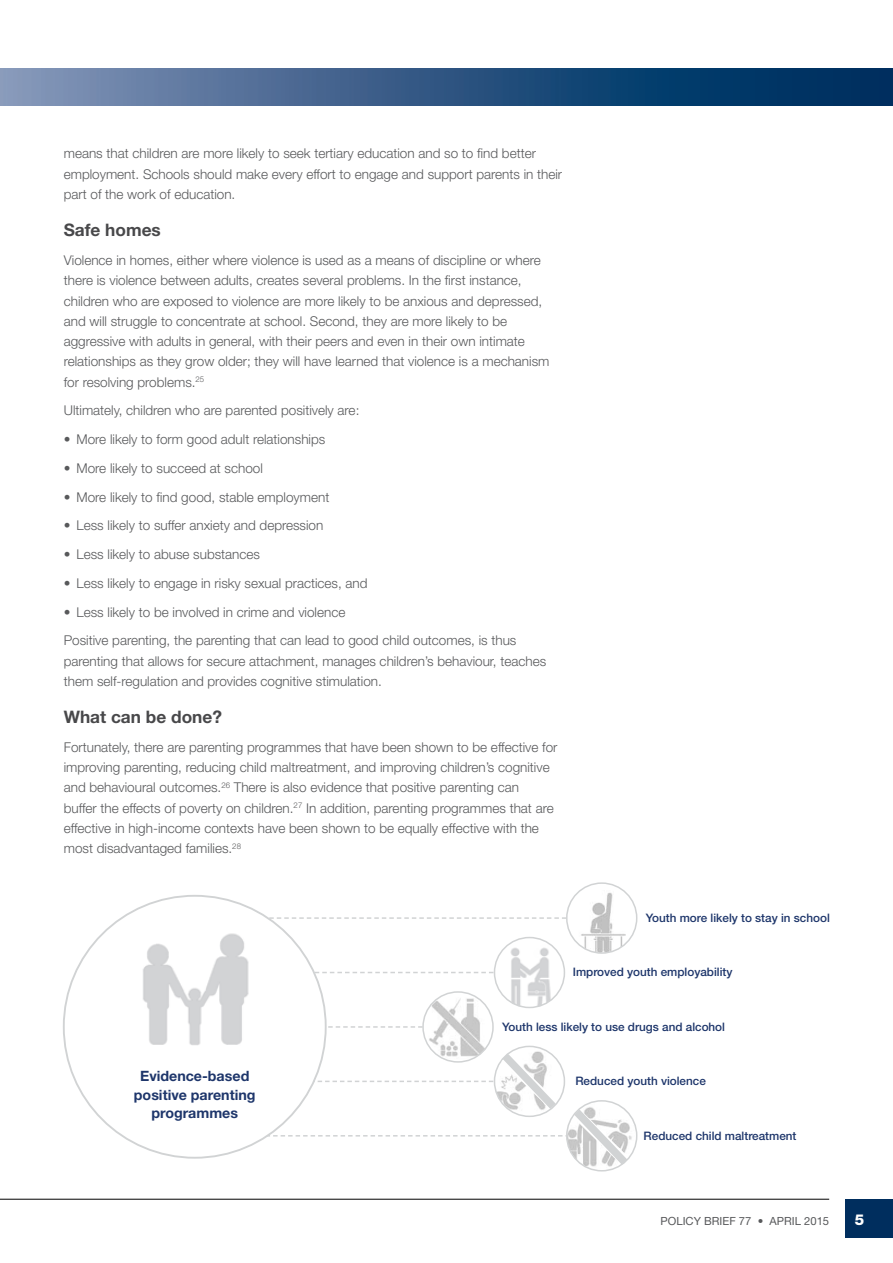
<style>
.page{position:relative;width:893px;height:1263px;background:#fff}
.page>*{position:absolute;margin:0;border:0;box-sizing:border-box;transform-origin:0 0}
.t1{font:700 17.25px "Helvetica Neue LT Std";color:#48484a}
.t2{font:800 15px "Helvetica Neue LT Std";color:#fff}
.t3{font:700 14.25px/18.6px "Helvetica Neue LT Std";color:#1e366b;text-align:center}
.t4{font:300 13.5px/20.2px "Helvetica Neue LT Std";color:#58595b}
.t5{font:500 11.7px "Helvetica Neue LT Std";color:#1e366b}
.t6{font:11.25px "Helvetica Neue LT Std";color:#58595b}
</style>
<div class="page">
<img style="left:0;top:68px;width:893px;height:38px">
<div style="left:845px;top:1199px;width:48px;height:38px;background:#002e5e"></div>
<hr style="left:0;top:1199px;width:829px;height:1px;background:#000">
<svg style="left:314px;top:972px;width:180px;height:1px"></svg>
<svg style="left:328px;top:1026px;width:94px;height:2px"></svg>
<svg style="left:267px;top:917px;width:299px;height:2px"></svg>
<div style="left:64px;top:896px;width:262px;height:262px;background:#fff;border-radius:50%"></div>
<img style="left:579px;top:890px;width:48px;height:62px">
<div style="left:566px;top:882px;width:71px;height:72px;border:2px solid #d1d3d4;border-radius:50%"></div>
<img style="left:507px;top:944px;width:47px;height:63px">
<div style="left:494px;top:937px;width:71px;height:71px;border:2px solid #d1d3d4;border-radius:50%"></div>
<svg style="left:423px;top:992px;width:70px;height:70px"></svg>
<img style="left:428px;top:997px;width:65px;height:46px">
<div style="left:422px;top:991px;width:72px;height:72px;border:2px solid #d1d3d4;border-radius:50%"></div>
<svg style="left:206px;top:1043px;width:432px;height:129px"></svg>
<img style="left:143px;top:933px;width:110px;height:126px">
<p class="t4" style="left:64px;top:143px;width:500px">means that children are more likely to seek tertiary education and so to find better employment. Schools should make every effort to engage and support parents in their part of the work of education.</p>
<p class="t1" style="left:64px;top:219px;width:99px">Safe homes</p>
<p class="t4" style="left:64px;top:250px;width:487px">Violence in homes, either where violence is used as a means of discipline or where there is violence between adults, creates several problems. In the first instance, children who are exposed to violence are more likely to be anxious and depressed, and will struggle to concentrate at school. Second, they are more likely to be aggressive with adults in general, with their peers and even in their own intimate relationships as they grow older; they will have learned that violence is a mechanism for resolving problems.<sup>25</sup></p>
<p class="t4" style="left:64px;top:400px;width:297px">Ultimately, children who are parented positively are:</p>
<p class="t4" style="left:64px;top:429px;width:263px">• More likely to form good adult relationships</p>
<p class="t4" style="left:64px;top:458px;width:201px">• More likely to succeed at school</p>
<p class="t4" style="left:64px;top:486px;width:267px">• More likely to find good, stable employment</p>
<p class="t4" style="left:64px;top:515px;width:261px">• Less likely to suffer anxiety and depression</p>
<p class="t4" style="left:64px;top:544px;width:198px">• Less likely to abuse substances</p>
<p class="t4" style="left:64px;top:573px;width:305px">• Less likely to engage in risky sexual practices, and</p>
<p class="t4" style="left:64px;top:597px;width:454px;line-height:28.8px">• Less likely to be involved in crime and violence<br>Positive parenting, the parenting that can lead to good child outcomes, is thus</p>
<p class="t4" style="left:64px;top:650px;width:484px">parenting that allows for secure attachment, manages children’s behaviour, teaches them self-regulation and provides cognitive stimulation.</p>
<p class="t1" style="left:64px;top:706px;width:160px">What can be done?</p>
<p class="t4" style="left:64px;top:737px;width:495px">Fortunately, there are parenting programmes that have been shown to be effective for improving parenting, reducing child maltreatment, and improving children’s cognitive and behavioural outcomes.<sup>26</sup> There is also evidence that positive parenting can<br>buffer the effects of poverty on children.<sup>27</sup> In addition, parenting programmes that are effective in high-income contexts have been shown to be equally effective with the most disadvantaged families.<sup>28</sup></p>
<p class="t5" style="left:646px;top:910px;width:186px">Youth more likely to stay in school</p>
<p class="t5" style="left:573px;top:965px;width:161px">Improved youth employability</p>
<p class="t3" style="left:134px;top:1066px;width:123px">Evidence-based positive parenting programmes</p>
<p class="t5" style="left:502px;top:1020px;width:225px">Youth less likely to use drugs and alcohol</p>
<p class="t5" style="left:575px;top:1074px;width:132px">Reduced youth violence</p>
<p class="t5" style="left:644px;top:1128px;width:154px">Reduced child maltreatment</p>
<p class="t6" style="left:661px;top:1214px;width:124px">POLICY BRIEF 77 • april</p>
<p class="t6" style="left:804px;top:1214px;width:27px">2015</p>
<p class="t2" style="left:855px;top:1211px;width:11px">5</p>
</div>
